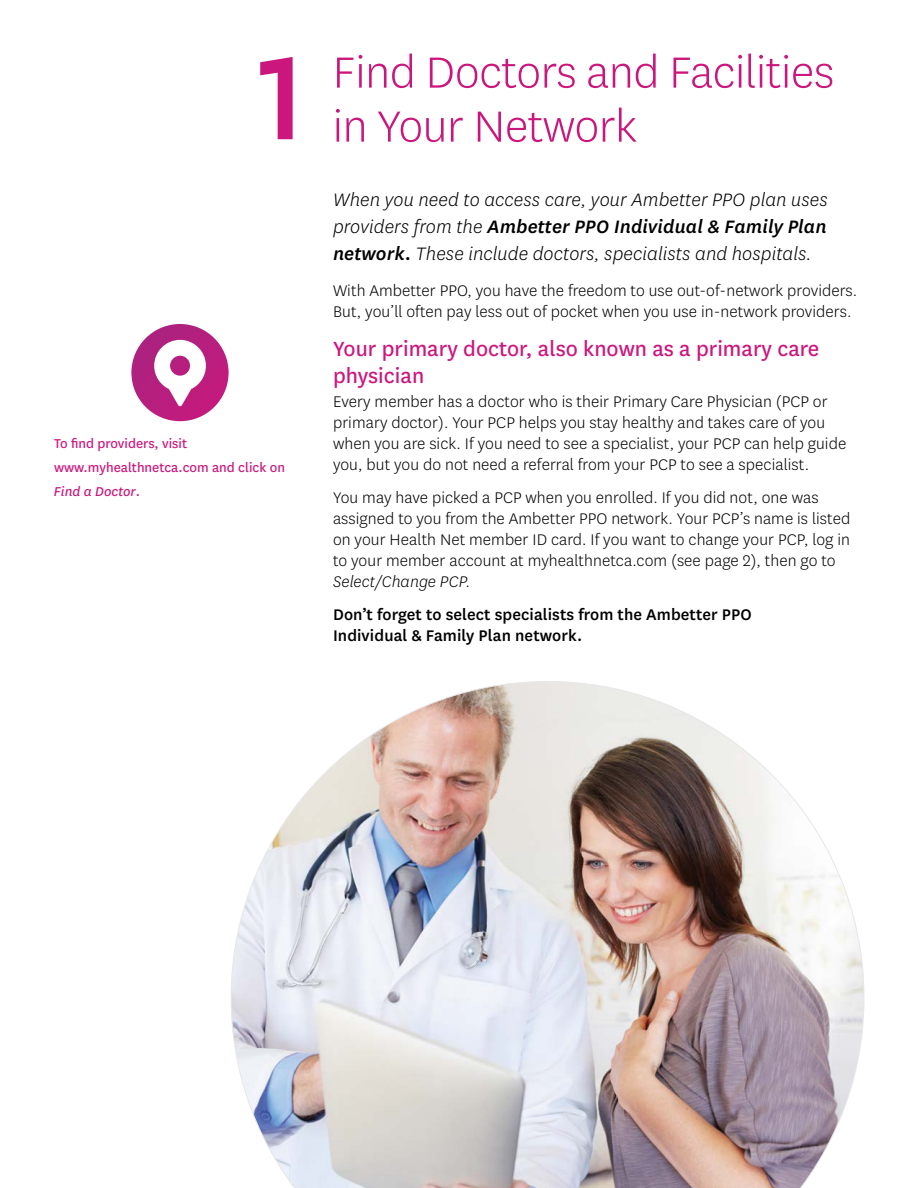
<style>
.page{position:relative;width:918px;height:1188px;background:#fff}
.page>*{position:absolute;margin:0;border:0;box-sizing:border-box;transform-origin:0 0}
.t1{font:500 139.5px "Centene Sans";color:#cb177d}
.t2{font:300 51px/54px "Centene Sans";letter-spacing:-.01em;color:#cb177d}
.t3{font:24px/27px "Centene Sans";color:#cb177d}
.t4{font:italic 300 21px/27px "Centene Sans";letter-spacing:.005em;color:#000;text-align:justify}
.t5{font:300 18px/21px "Centene Sans";letter-spacing:.005em;color:#000}
.t6{font:500 18px/21px "Centene Sans";letter-spacing:.005em;color:#000}
.t7{font:15px/24px "Centene Sans";color:#cb177d}
.s1{font-style:italic}
.s2{font-weight:500}
</style>
<div class="page">
<svg style="left:131px;top:324px;width:98px;height:97px;background:#b82380"></svg>
<svg style="left:154px;top:340px;width:52px;height:66px"></svg>
<img style="left:231px;top:681px;width:633px;height:507px">
<h2 class="t1" style="left:258px;top:2px;width:49px">1</h2>
<h2 class="t2" style="left:333px;top:44px;width:503px">Find Doctors and Facilities in Your Network</h2>
<p class="t7" style="left:54px;top:430px;width:232px">To find providers, visit www.myhealthnetca.com and click on<br><span class="s1">Find a Doctor</span>.</p>
<p class="t4" style="left:333px;top:186px;width:496px">When you need to access care, your Ambetter PPO plan uses providers from the <span class="s2">Ambetter PPO Individual &amp; Family Plan network.</span> These include doctors, specialists and hospitals.</p>
<p class="t5" style="left:333px;top:280px;width:526px">With Ambetter PPO, you have the freedom to use out-of-network providers.<br>But, you’ll often pay less out of pocket when you use in-network providers.</p>
<h3 class="t3" style="left:333px;top:334px;width:488px">Your primary doctor, also known as a primary care physician</h3>
<p class="t5" style="left:333px;top:391px;width:515px">Every member has a doctor who is their Primary Care Physician (PCP or primary doctor). Your PCP helps you stay healthy and takes care of you when you are sick. If you need to see a specialist, your PCP can help guide you, but you do not need a referral from your PCP to see a specialist.</p>
<p class="t5" style="left:333px;top:487px;width:519px">You may have picked a PCP when you enrolled. If you did not, one was assigned to you from the Ambetter PPO network. Your PCP’s name is listed on your Health Net member ID card. If you want to change your PCP, log in to your member account at myhealthnetca.com (see page 2), then go to <span class="s1">Select/Change PCP.</span></p>
<p class="t6" style="left:333px;top:603px;width:420px">Don’t forget to select specialists from the Ambetter PPO<br>Individual &amp; Family Plan network.</p>
</div>
